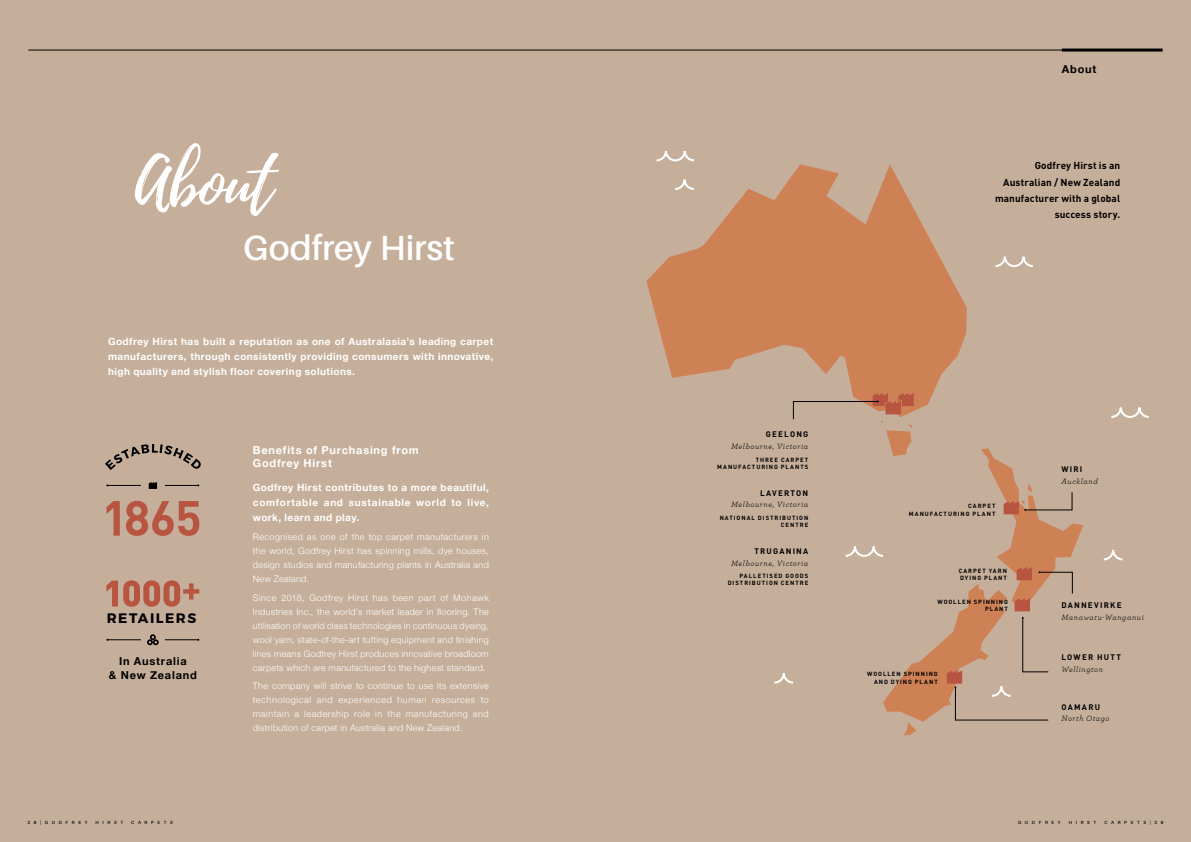
<style>
.page{position:relative;width:1191px;height:842px;background:#c5af9b}
.page>*{position:absolute;margin:0;border:0;box-sizing:border-box;transform-origin:0 0}
.t1{font:67px "Playlist Script";color:#fff}
.t2{font:600 35px "Aileron";letter-spacing:-.005em;color:#fff}
.t3{font:700 13.7px "Montserrat";letter-spacing:.11em;color:#000}
.t4{font:700 11px/13.2px "Helvetica Neue";letter-spacing:.07em;color:#fff}
.t5{font:700 11px/13.2px "Helvetica Neue";letter-spacing:.07em;color:#000;text-align:center}
.t6{font:700 10px/15px "Helvetica Neue";letter-spacing:.045em;color:#fff;text-align:justify}
.t7{font:700 10px/16.3px "DIN Pro";letter-spacing:.01em;color:#000;text-align:right}
.t8{font:300 9px/14px "Helvetica Neue";letter-spacing:.03em;color:#fff;text-align:justify}
.t9{font:italic 8px "Archer";letter-spacing:.07em;color:#000}
.t10{font:700 8px "DIN Pro";letter-spacing:.15em;color:#000}
.t11{font:700 6px/7.2px "DIN Pro";letter-spacing:.16em;color:#000;text-align:right}
.t12{font:600 4.5px "Aileron";letter-spacing:.81em;color:#000}
</style>
<div class="page">
<svg style="left:106px;top:501px;width:93px;height:35px"></svg>
<svg style="left:105px;top:444px;width:96px;height:26px"></svg>
<svg style="left:149px;top:482px;width:8px;height:7px"></svg>
<hr style="left:107px;top:485px;width:34px;height:1px;background:#000">
<hr style="left:165px;top:485px;width:33px;height:1px;background:#000">
<svg style="left:883px;top:448px;width:200px;height:287px"></svg>
<svg style="left:774px;top:673px;width:20px;height:11px"></svg>
<svg style="left:1103px;top:550px;width:20px;height:11px"></svg>
<svg style="left:656px;top:151px;width:38px;height:11px"></svg>
<svg style="left:995px;top:256px;width:38px;height:11px"></svg>
<svg style="left:845px;top:544px;width:40px;height:14px"></svg>
<svg style="left:1038px;top:571px;width:34px;height:23px"></svg>
<svg style="left:1111px;top:407px;width:38px;height:11px"></svg>
<svg style="left:646px;top:164px;width:321px;height:253px;fill:#cf8156"></svg>
<svg style="left:1003px;top:492px;width:69px;height:22px"></svg>
<svg style="left:1016px;top:567px;width:16px;height:13px"></svg>
<svg style="left:1014px;top:598px;width:16px;height:13px"></svg>
<svg style="left:946px;top:617px;width:102px;height:103px"></svg>
<svg style="left:106px;top:580px;width:93px;height:27px"></svg>
<svg style="left:147px;top:634px;width:12px;height:11px"></svg>
<hr style="left:107px;top:639px;width:34px;height:1px;background:#000">
<hr style="left:165px;top:639px;width:33px;height:1px;background:#000">
<svg style="left:793px;top:390px;width:122px;height:66px"></svg>
<hr style="left:28px;top:50px;width:1099px;height:1px;background:#000">
<hr style="left:1061px;top:49px;width:101px;height:3px;background:#000">
<h1 class="t1" style="left:135px;top:136px;width:139px">About</h1>
<h2 class="t2" style="left:243px;top:228px;width:213px">Godfrey Hirst</h2>
<p class="t6" style="left:108px;top:334px;width:386px">Godfrey Hirst has built a reputation as one of Australasia’s leading carpet manufacturers, through consistently providing consumers with innovative, high quality and stylish floor covering solutions.</p>
<h3 class="t3" style="left:107px;top:609px;width:91px">RETAILERS</h3>
<p class="t5" style="left:109px;top:655px;width:89px">In Australia<br>&amp; New Zealand</p>
<p class="t4" style="left:253px;top:443px;width:167px">Benefits of Purchasing from<br>Godfrey Hirst</p>
<p class="t6" style="left:253px;top:479px;width:237px">Godfrey Hirst contributes to a more beautiful, comfortable and sustainable world to live, work, learn and play.</p>
<p class="t8" style="left:253px;top:530px;width:237px">Recognised as one of the top carpet manufacturers in the world, Godfrey Hirst has spinning mills, dye houses, design studios and manufacturing plants in Australia and New Zealand.</p>
<p class="t8" style="left:253px;top:590px;width:237px">Since 2018, Godfrey Hirst has been part of Mohawk Industries Inc., the world’s market leader in flooring. The utilisation of world class technologies in continuous dyeing, wool yarn, state-of-the-art tufting equipment and finishing lines means Godfrey Hirst produces innovative broadloom carpets which are manufactured to the highest standard.</p>
<p class="t8" style="left:253px;top:678px;width:237px">The company will strive to continue to use its extensive technological and experienced human resources to maintain a leadership role in the manufacturing and distribution of carpet in Australia and New Zealand.</p>
<p class="t5" style="left:1061px;top:62px;width:36px">About</p>
<p class="t7" style="left:995px;top:157px;width:127px">Godfrey Hirst is an<br>Australian / New Zealand manufacturer with a global success story.</p>
<p class="t10" style="left:766px;top:429px;width:44px">GEELONG</p>
<p class="t9" style="left:731px;top:440px;width:79px">Melbourne, Victoria</p>
<p class="t11" style="left:717px;top:455px;width:93px">THREE CARPET<br>MANUFACTURING PLANTS</p>
<p class="t10" style="left:760px;top:487px;width:50px">LAVERTON</p>
<p class="t9" style="left:731px;top:499px;width:79px">Melbourne, Victoria</p>
<p class="t11" style="left:719px;top:514px;width:90px">NATIONAL DISTRIBUTION<br>CENTRE</p>
<p class="t10" style="left:754px;top:546px;width:55px">TRUGANINA</p>
<p class="t9" style="left:731px;top:557px;width:79px">Melbourne, Victoria</p>
<p class="t11" style="left:727px;top:572px;width:82px">PALLETISED GOODS<br>DISTRIBUTION CENTRE</p>
<p class="t11" style="left:909px;top:502px;width:88px">CARPET<br>MANUFACTURING PLANT</p>
<p class="t11" style="left:958px;top:567px;width:50px;text-align:left">CARPET YARN<br>DYING PLANT</p>
<p class="t11" style="left:937px;top:598px;width:72px">WOOLLEN SPINNING<br>PLANT</p>
<p class="t11" style="left:867px;top:670px;width:72px">WOOLLEN SPINNING<br>AND DYING PLANT</p>
<p class="t10" style="left:1061px;top:464px;width:22px">WIRI</p>
<p class="t9" style="left:1061px;top:475px;width:38px">Auckland</p>
<p class="t10" style="left:1061px;top:600px;width:62px">DANNEVIRKE</p>
<p class="t9" style="left:1061px;top:611px;width:84px">Manawatu-Wanganui</p>
<p class="t10" style="left:1061px;top:652px;width:61px">LOWER HUTT</p>
<p class="t9" style="left:1061px;top:663px;width:43px">Wellington</p>
<p class="t10" style="left:1061px;top:701px;width:40px">OAMARU</p>
<p class="t9" style="left:1061px;top:713px;width:50px">North Otago</p>
<p class="t12" style="left:27px;top:820px;width:62px">38|GODFREY</p>
<p class="t12" style="left:96px;top:820px;width:29px">HIRST</p>
<p class="t12" style="left:131px;top:820px;width:43px">CARPETS</p>
<p class="t12" style="left:1018px;top:820px;width:44px">GODFREY</p>
<p class="t12" style="left:1068px;top:820px;width:29px">HIRST</p>
<p class="t12" style="left:1104px;top:820px;width:61px">CARPETS|39</p>
</div>
